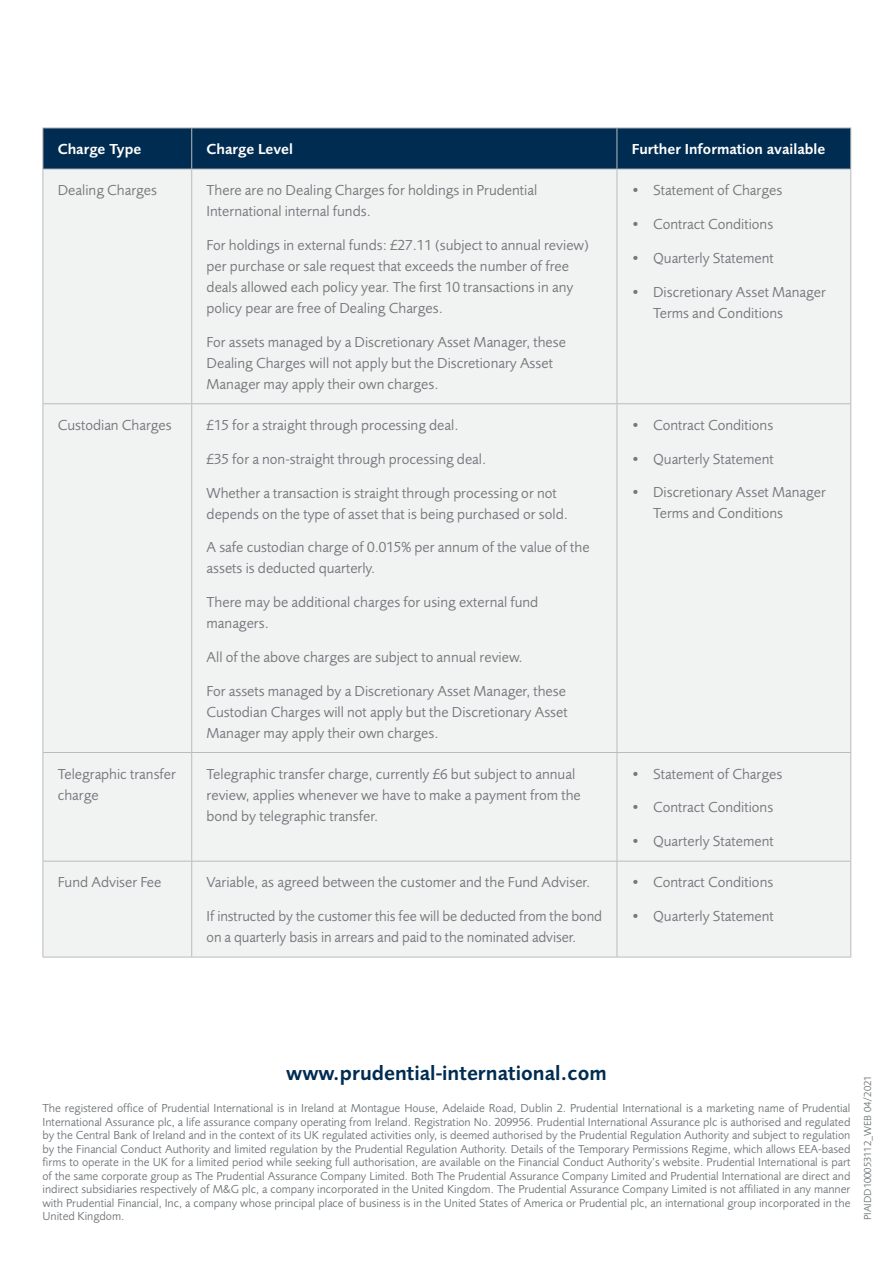
<style>
.page{position:relative;width:893px;height:1263px;background:#fff}
.page>*{position:absolute;margin:0;border:0;box-sizing:border-box;transform-origin:0 0}
.t1{font:600 21px "Pru Sans";color:#002c51}
.t2{font:15px/21px "Pru Sans";color:#73797c}
.t3{font:600 15px "Pru Sans";color:#fff}
.t4{font:12px/13.5px "Pru Sans";color:#73797c;text-align:justify}
.t5{font:10.5px "Pru Sans";color:#73797c}
</style>
<div class="page">
<div style="left:44px;top:129px;width:806px;height:40px;background:#002c51"></div>
<div style="left:44px;top:170px;width:806px;height:787px;background:#f1f2f2"></div>
<hr style="left:43px;top:128px;width:149px;height:1px;background:#b9bcbe">
<hr style="left:43px;top:128px;width:1px;height:41px;background:#b9bcbe">
<hr style="left:192px;top:128px;width:425px;height:1px;background:#b9bcbe">
<hr style="left:191px;top:128px;width:1px;height:41px;background:#b9bcbe">
<hr style="left:617px;top:128px;width:234px;height:1px;background:#b9bcbe">
<hr style="left:617px;top:128px;width:1px;height:41px;background:#b9bcbe">
<hr style="left:850px;top:128px;width:1px;height:41px;background:#b9bcbe">
<hr style="left:43px;top:169px;width:149px;height:1px;background:#b9bcbe">
<hr style="left:43px;top:169px;width:1px;height:234px;background:#b9bcbe">
<hr style="left:192px;top:169px;width:425px;height:1px;background:#b9bcbe">
<hr style="left:191px;top:169px;width:1px;height:234px;background:#b9bcbe">
<hr style="left:617px;top:169px;width:234px;height:1px;background:#b9bcbe">
<hr style="left:617px;top:169px;width:1px;height:234px;background:#b9bcbe">
<hr style="left:850px;top:169px;width:1px;height:234px;background:#b9bcbe">
<hr style="left:43px;top:403px;width:149px;height:1px;background:#b9bcbe">
<hr style="left:43px;top:404px;width:1px;height:348px;background:#b9bcbe">
<hr style="left:192px;top:403px;width:425px;height:1px;background:#b9bcbe">
<hr style="left:191px;top:404px;width:1px;height:348px;background:#b9bcbe">
<hr style="left:617px;top:403px;width:234px;height:1px;background:#b9bcbe">
<hr style="left:617px;top:404px;width:1px;height:348px;background:#b9bcbe">
<hr style="left:850px;top:404px;width:1px;height:348px;background:#b9bcbe">
<hr style="left:43px;top:752px;width:149px;height:1px;background:#b9bcbe">
<hr style="left:43px;top:753px;width:1px;height:108px;background:#b9bcbe">
<hr style="left:192px;top:752px;width:425px;height:1px;background:#b9bcbe">
<hr style="left:191px;top:753px;width:1px;height:108px;background:#b9bcbe">
<hr style="left:617px;top:752px;width:234px;height:1px;background:#b9bcbe">
<hr style="left:617px;top:753px;width:1px;height:108px;background:#b9bcbe">
<hr style="left:850px;top:753px;width:1px;height:108px;background:#b9bcbe">
<hr style="left:43px;top:861px;width:149px;height:1px;background:#b9bcbe">
<hr style="left:43px;top:861px;width:1px;height:96px;background:#b9bcbe">
<hr style="left:192px;top:861px;width:425px;height:1px;background:#b9bcbe">
<hr style="left:191px;top:861px;width:1px;height:96px;background:#b9bcbe">
<hr style="left:617px;top:861px;width:234px;height:1px;background:#b9bcbe">
<hr style="left:617px;top:861px;width:1px;height:96px;background:#b9bcbe">
<hr style="left:850px;top:861px;width:1px;height:96px;background:#b9bcbe">
<hr style="left:43px;top:957px;width:149px;height:1px;background:#b9bcbe">
<hr style="left:192px;top:957px;width:425px;height:1px;background:#b9bcbe">
<hr style="left:617px;top:957px;width:234px;height:1px;background:#b9bcbe">
<p class="t3" style="left:58px;top:140px;width:85px">Charge Type</p>
<p class="t3" style="left:207px;top:140px;width:88px">Charge Level</p>
<p class="t3" style="left:632px;top:140px;width:195px">Further Information available</p>
<p class="t2" style="left:58px;top:180px;width:101px">Dealing Charges</p>
<p class="t2" style="left:207px;top:180px;width:332px">There are no Dealing Charges for holdings in Prudential<br>International internal funds.</p>
<p class="t2" style="left:207px;top:235px;width:384px">For holdings in external funds: £27.11 (subject to annual review) per purchase or sale request that exceeds the number of free deals allowed each policy year. The first 10 transactions in any policy pear are free of Dealing Charges.</p>
<p class="t2" style="left:207px;top:331px;width:361px">For assets managed by a Discretionary Asset Manager, these<br>Dealing Charges will not apply but the Discretionary Asset<br>Manager may apply their own charges.</p>
<p class="t2" style="left:632px;top:180px;width:152px">• Statement of Charges</p>
<p class="t2" style="left:632px;top:213px;width:143px">• Contract Conditions</p>
<p class="t2" style="left:632px;top:247px;width:144px">• Quarterly Statement</p>
<p class="t2" style="left:653px;top:281px;width:174px;text-indent:-21px">• Discretionary Asset Manager<br>Terms and Conditions</p>
<p class="t2" style="left:58px;top:414px;width:115px">Custodian Charges</p>
<p class="t2" style="left:207px;top:414px;width:254px">£15 for a straight through processing deal.</p>
<p class="t2" style="left:207px;top:448px;width:281px">£35 for a non-straight through processing deal.</p>
<p class="t2" style="left:207px;top:482px;width:363px">Whether a transaction is straight through processing or not depends on the type of asset that is being purchased or sold.</p>
<p class="t2" style="left:207px;top:537px;width:385px">A safe custodian charge of 0.015% per annum of the value of the assets is deducted quarterly.</p>
<p class="t2" style="left:207px;top:591px;width:333px">There may be additional charges for using external fund managers.</p>
<p class="t2" style="left:207px;top:646px;width:318px">All of the above charges are subject to annual review.</p>
<p class="t2" style="left:207px;top:680px;width:363px;text-align:justify">For assets managed by a Discretionary Asset Manager, these Custodian Charges will not apply but the Discretionary Asset Manager may apply their own charges.</p>
<p class="t2" style="left:632px;top:414px;width:143px">• Contract Conditions</p>
<p class="t2" style="left:632px;top:448px;width:144px">• Quarterly Statement</p>
<p class="t2" style="left:653px;top:482px;width:174px;text-indent:-21px">• Discretionary Asset Manager<br>Terms and Conditions</p>
<p class="t2" style="left:58px;top:763px;width:120px">Telegraphic transfer charge</p>
<p class="t2" style="left:207px;top:763px;width:376px">Telegraphic transfer charge, currently £6 but subject to annual review, applies whenever we have to make a payment from the bond by telegraphic transfer.</p>
<p class="t2" style="left:632px;top:763px;width:152px">• Statement of Charges</p>
<p class="t2" style="left:632px;top:797px;width:143px">• Contract Conditions</p>
<p class="t2" style="left:632px;top:831px;width:144px">• Quarterly Statement</p>
<p class="t2" style="left:58px;top:872px;width:105px">Fund Adviser Fee</p>
<p class="t2" style="left:207px;top:872px;width:385px">Variable, as agreed between the customer and the Fund Adviser.</p>
<p class="t2" style="left:207px;top:906px;width:397px">If instructed by the customer this fee will be deducted from the bond on a quarterly basis in arrears and paid to the nominated adviser.</p>
<p class="t2" style="left:632px;top:872px;width:143px">• Contract Conditions</p>
<p class="t2" style="left:632px;top:906px;width:144px">• Quarterly Statement</p>
<h1 class="t1" style="left:286px;top:1060px;width:322px">www.prudential-international.com</h1>
<p class="t4" style="left:43px;top:1102px;width:809px">The registered office of Prudential International is in Ireland at Montague House, Adelaide Road, Dublin 2. Prudential International is a marketing name of Prudential International Assurance plc, a life assurance company operating from Ireland. Registration No. 209956. Prudential International Assurance plc is authorised and regulated by the Central Bank of Ireland and in the context of its UK regulated activities only, is deemed authorised by the Prudential Regulation Authority and subject to regulation by the Financial Conduct Authority and limited regulation by the Prudential Regulation Authority. Details of the Temporary Permissions Regime, which allows EEA-based firms to operate in the UK for a limited period while seeking full authorisation, are available on the Financial Conduct Authority’s website. Prudential International is part of the same corporate group as The Prudential Assurance Company Limited. Both The Prudential Assurance Company Limited and Prudential International are direct and indirect subsidiaries respectively of M&amp;G plc, a company incorporated in the United Kingdom. The Prudential Assurance Company Limited is not affiliated in any manner with Prudential Financial, Inc, a company whose principal place of business is in the United States of America or Prudential plc, an international group incorporated in the United Kingdom.</p>
<p class="t5" style="left:862px;top:1220px;width:146px;rotate:-90deg">PIAIDD100053112_WEB 04/2021</p>
</div>
